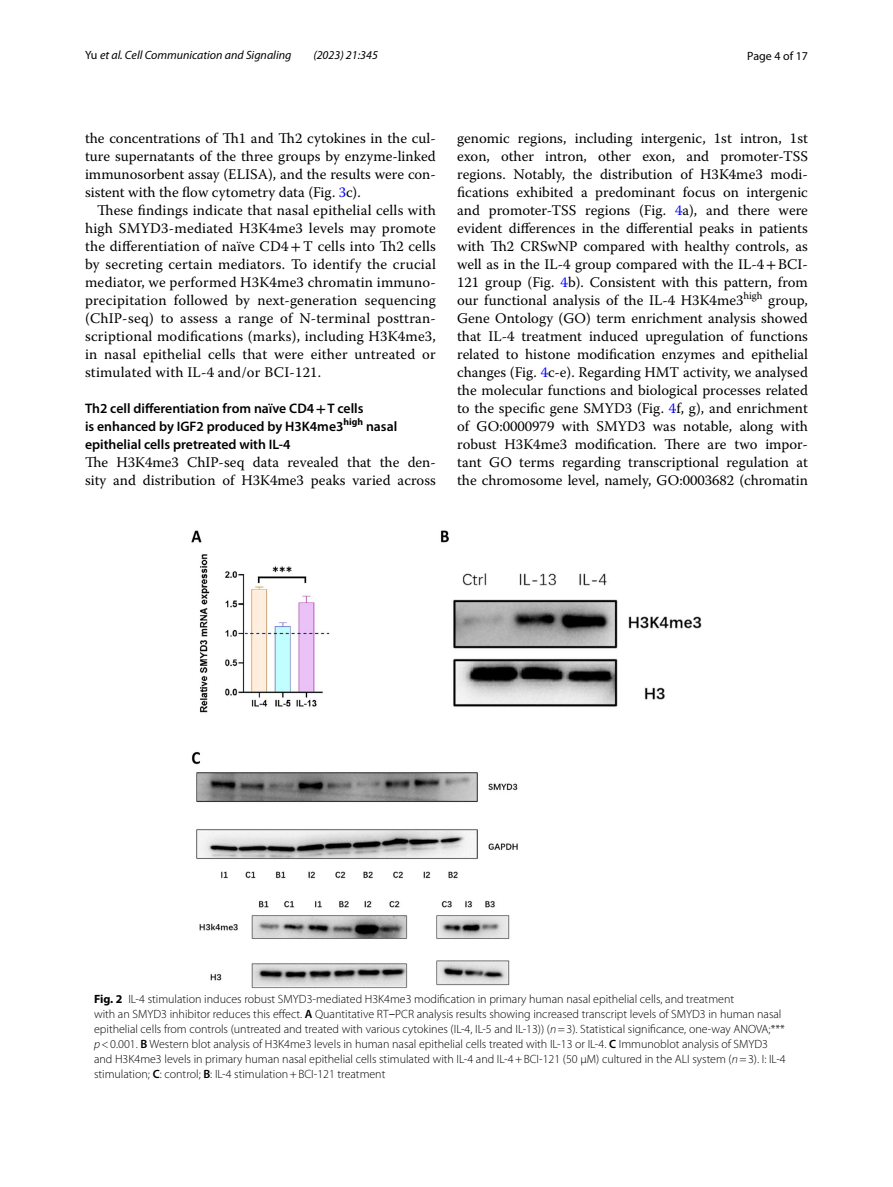
<style>
.page{position:relative;width:893px;height:1187px;background:#fff}
.page>*{position:absolute;margin:0;border:0;box-sizing:border-box;transform-origin:0 0}
.t1{font:14.7px/18px "Warnock Pro";color:#000;text-align:justify}
.t2{font:600 13.8px/18px "Myriad Pro";color:#000}
.t3{font:300 12px/15px "Myriad Pro";color:#000}
.t4{font:italic 12px "Myriad Pro";color:#000}
.t5{font:12px "Myriad Pro";color:#000}
.s1{font-style:normal}
.s2{color:#00f}
.s3{font-family:"STIX"}
.s4{font-family:"STIX";font-weight:700}
.s5{font-weight:700}
.s6{font-weight:600}
.s7{font-family:"Segoe UI";font-weight:400}
.s8{font-style:italic}
</style>
<div class="page">
<img style="left:191px;top:530px;width:511px;height:457px">
<p class="t4" style="left:85px;top:48px;width:208px"><span class="s1">Yu</span> et al. Cell Communication and Signaling</p>
<p class="t4" style="left:313px;top:48px;width:66px">(2023) 21:345</p>
<p class="t5" style="left:747px;top:48px;width:62px">Page 4 of 17</p>
<p class="t1" style="left:85px;top:128px;width:352px">the concentrations of Th1 and Th2 cytokines in the cul&shy;ture supernatants of the three groups by enzyme-linked immunosorbent assay (ELISA), and the results were con&shy;sistent with the flow cytometry data (Fig. <span class="s2">3</span>c).</p>
<p class="t1" style="left:85px;top:200px;width:352px;text-indent:12px">These findings indicate that nasal epithelial cells with high SMYD3-mediated H3K4me3 levels may promote the differentiation of naïve CD4<span class="s3">+</span>T cells into Th2 cells by secreting certain mediators. To identify the crucial mediator, we performed H3K4me3 chromatin immuno&shy;precipitation followed by next-generation sequencing (ChIP-seq) to assess a range of N-terminal posttran&shy;scriptional modifications (marks), including H3K4me3, in nasal epithelial cells that were either untreated or stimulated with IL-4 and/or BCI-121.</p>
<p class="t2" style="left:85px;top:399px;width:314px">Th2 cell differentiation from naïve CD4<span class="s4">+</span>T cells<br>is enhanced by IGF2 produced by H3K4me3<sup>high</sup> nasal epithelial cells pretreated with IL‑4</p>
<p class="t1" style="left:85px;top:452px;width:352px">The H3K4me3 ChIP-seq data revealed that the den&shy;sity and distribution of H3K4me3 peaks varied across</p>
<p class="t1" style="left:457px;top:128px;width:352px">genomic regions, including intergenic, 1st intron, 1st exon, other intron, other exon, and promoter-TSS regions. Notably, the distribution of H3K4me3 modi&shy;fications exhibited a predominant focus on intergenic and promoter-TSS regions (Fig. <span class="s2">4</span>a), and there were evident differences in the differential peaks in patients with Th2 CRSwNP compared with healthy controls, as well as in the IL-4 group compared with the IL-4<span class="s3">+</span>BCI-121 group (Fig. <span class="s2">4</span>b). Consistent with this pattern, from our functional analysis of the IL-4 H3K4me3<sup>high</sup> group, Gene Ontology (GO) term enrichment analysis showed that IL-4 treatment induced upregulation of functions related to histone modification enzymes and epithelial changes (Fig. <span class="s2">4</span>c-e). Regarding HMT activity, we analysed the molecular functions and biological processes related to the specific gene SMYD3 (Fig. <span class="s2">4</span>f, g), and enrichment of GO:0000979 with SMYD3 was notable, along with robust H3K4me3 modification. There are two impor&shy;tant GO terms regarding transcriptional regulation at the chromosome level, namely, GO:0003682 (chromatin</p>
<p class="t3" style="left:94px;top:991px;width:693px"><span class="s5">Fig. 2</span> IL-4 stimulation induces robust SMYD3-mediated H3K4me3 modification in primary human nasal epithelial cells, and treatment<br>with an SMYD3 inhibitor reduces this effect. <span class="s6">A</span> Quantitative RT<span class="s7">‒</span>PCR analysis results showing increased transcript levels of SMYD3 in human nasal epithelial cells from controls (untreated and treated with various cytokines (IL-4, IL-5 and IL-13)) (<span class="s8">n</span>=3). Statistical significance, one-way ANOVA;*** <span class="s8">p</span>&lt;0.001. <span class="s6">B</span> Western blot analysis of H3K4me3 levels in human nasal epithelial cells treated with IL-13 or IL-4. <span class="s6">C</span> Immunoblot analysis of SMYD3 and H3K4me3 levels in primary human nasal epithelial cells stimulated with IL-4 and IL-4+BCI-121 (50 μM) cultured in the ALI system (<span class="s8">n</span>=3). I: IL-4 stimulation; <span class="s6">C</span>: control; <span class="s6">B</span>: IL-4 stimulation+BCI-121 treatment</p>
</div>
